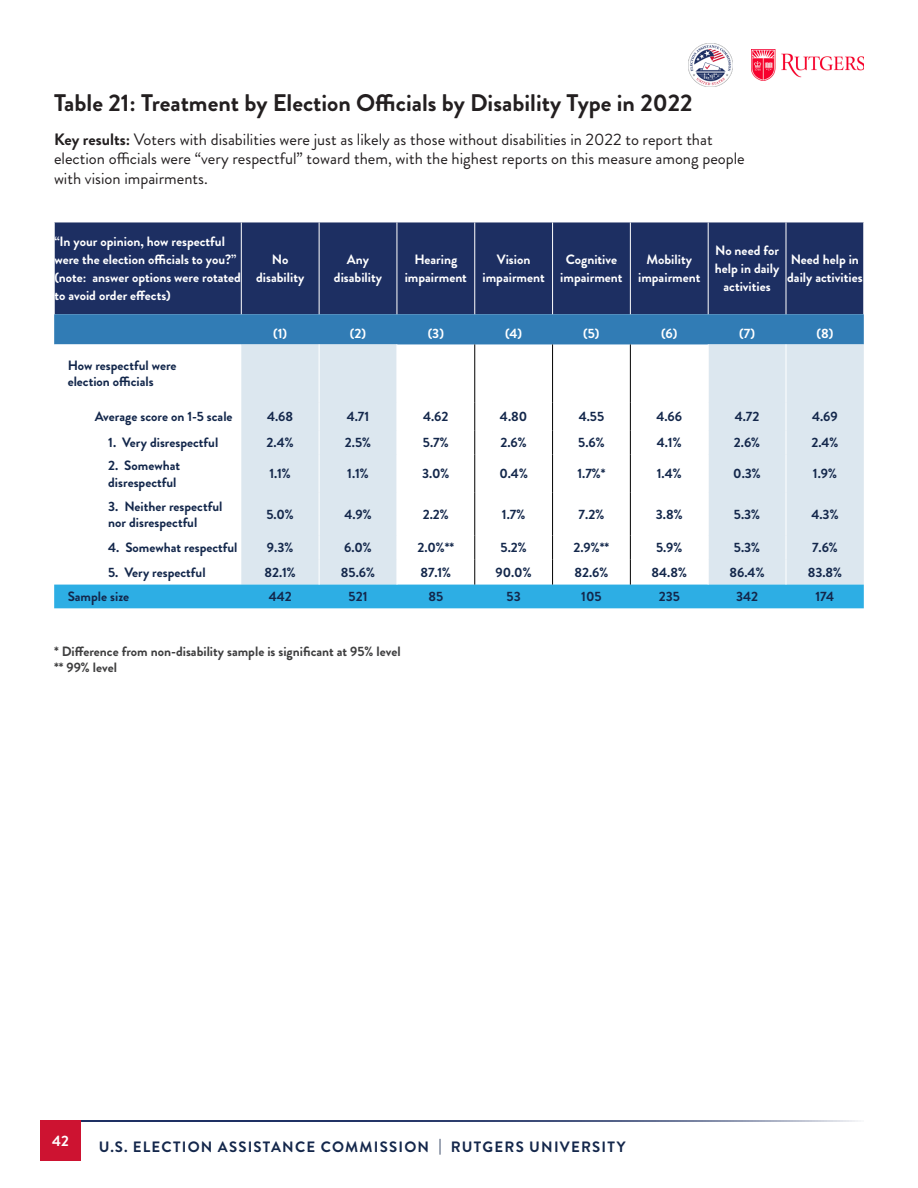
<style>
.page{position:relative;width:918px;height:1188px;background:#fff}
.page>*{position:absolute;margin:0;border:0;box-sizing:border-box;transform-origin:0 0}
.t1{font:700 24px "Brandon Grotesque";color:#231f20}
.Body{font:16.5px/19.8px "Brandon Grotesque";color:#231f20}
.t2{font:700 15px "Brandon Grotesque";letter-spacing:.08em;color:#14274b}
.t3{font:700 15px "Brandon Grotesque";color:#fff}
.t4{font:700 13.5px/16.2px "Brandon Grotesque";color:#13274b}
.t5{font:700 13.5px/18px "Brandon Grotesque";color:#fff;text-align:center}
.t6{font:700 13.5px/16.2px "Brandon Grotesque";color:#3e3e3f}
.s1{font-weight:700}
</style>
<div class="page">
<hr style="left:71px;top:1120px;width:793px;height:2px;background:#1e3063">
<div style="left:40px;top:1120px;width:41px;height:41px;background:#cd1331"></div>
<img style="left:689px;top:44px;width:43px;height:43px">
<img style="left:751px;top:50px;width:113px;height:30px">
<div style="left:55px;top:222px;width:809px;height:92px;background:#1d2f62"></div>
<div style="left:54px;top:314px;width:810px;height:30px;background:#317cb5"></div>
<svg style="left:54px;top:344px;width:187px;height:1px"></svg>
<svg style="left:241px;top:344px;width:623px;height:191px;fill:#e2ebef"></svg>
<hr style="left:241px;top:222px;width:1px;height:92px;background:#fff">
<hr style="left:319px;top:222px;width:1px;height:92px;background:#fff">
<hr style="left:397px;top:222px;width:1px;height:92px;background:#fff">
<hr style="left:474px;top:222px;width:1px;height:92px;background:#fff">
<hr style="left:552px;top:222px;width:1px;height:92px;background:#fff">
<hr style="left:630px;top:222px;width:1px;height:92px;background:#fff">
<hr style="left:708px;top:222px;width:1px;height:92px;background:#fff">
<hr style="left:786px;top:222px;width:1px;height:92px;background:#fff">
<hr style="left:552px;top:344px;width:1px;height:59px;background:#000">
<hr style="left:630px;top:344px;width:1px;height:59px;background:#000">
<svg style="left:552px;top:403px;width:1px;height:52px"></svg>
<svg style="left:630px;top:403px;width:1px;height:52px"></svg>
<hr style="left:552px;top:455px;width:1px;height:38px;background:#000">
<hr style="left:630px;top:455px;width:1px;height:38px;background:#000">
<hr style="left:552px;top:493px;width:1px;height:42px;background:#000">
<hr style="left:630px;top:493px;width:1px;height:42px;background:#000">
<hr style="left:708px;top:344px;width:1px;height:59px;background:#fff">
<svg style="left:708px;top:403px;width:1px;height:52px"></svg>
<hr style="left:708px;top:455px;width:1px;height:38px;background:#fff">
<hr style="left:708px;top:493px;width:1px;height:42px;background:#fff">
<hr style="left:397px;top:344px;width:1px;height:59px;background:#fff">
<svg style="left:397px;top:403px;width:1px;height:52px"></svg>
<hr style="left:397px;top:455px;width:1px;height:38px;background:#fff">
<hr style="left:397px;top:493px;width:1px;height:42px;background:#fff">
<hr style="left:474px;top:344px;width:1px;height:59px;background:#000">
<svg style="left:474px;top:403px;width:1px;height:52px"></svg>
<hr style="left:474px;top:455px;width:1px;height:38px;background:#000">
<hr style="left:474px;top:493px;width:1px;height:42px;background:#000">
<hr style="left:319px;top:344px;width:1px;height:59px;background:#fff">
<svg style="left:319px;top:403px;width:1px;height:52px"></svg>
<hr style="left:319px;top:455px;width:1px;height:38px;background:#fff">
<hr style="left:319px;top:493px;width:1px;height:42px;background:#fff">
<hr style="left:786px;top:344px;width:1px;height:59px;background:#fff">
<svg style="left:786px;top:403px;width:1px;height:52px"></svg>
<hr style="left:786px;top:455px;width:1px;height:38px;background:#fff">
<hr style="left:786px;top:493px;width:1px;height:42px;background:#fff">
<svg style="left:54px;top:535px;width:810px;height:73px"></svg>
<p class="t1" style="left:54px;top:86px;width:640px">Table 21: Treatment by Election Officials by Disability Type in 2022</p>
<p class="Body" style="left:54px;top:129px;width:692px"><span class="s1">Key results:</span> Voters with disabilities were just as likely as those without disabilities in 2022 to report that election officials were “very respectful” toward them, with the highest reports on this measure among people with vision impairments.</p>
<p class="t5" style="left:54px;top:233px;width:188px;text-align:left">“In your opinion, how respectful were the election officials to you?” (note: answer options were rotated to avoid order effects)</p>
<p class="t5" style="left:256px;top:251px;width:50px">No disability</p>
<p class="t5" style="left:334px;top:251px;width:50px">Any disability</p>
<p class="t5" style="left:405px;top:251px;width:64px">Hearing impairment</p>
<p class="t5" style="left:483px;top:251px;width:64px">Vision impairment</p>
<p class="t5" style="left:560px;top:251px;width:64px">Cognitive impairment</p>
<p class="t5" style="left:638px;top:251px;width:64px">Mobility impairment</p>
<p class="t5" style="left:715px;top:242px;width:66px">No need for help in daily activities</p>
<p class="t5" style="left:787px;top:251px;width:77px;text-align:left">Need help in daily activities</p>
<p class="t5" style="left:273px;top:325px;width:16px">(1)</p>
<p class="t5" style="left:350px;top:325px;width:18px">(2)</p>
<p class="t5" style="left:428px;top:325px;width:18px">(3)</p>
<p class="t5" style="left:505px;top:325px;width:19px">(4)</p>
<p class="t5" style="left:583px;top:325px;width:18px">(5)</p>
<p class="t5" style="left:661px;top:325px;width:18px">(6)</p>
<p class="t5" style="left:739px;top:325px;width:17px">(7)</p>
<p class="t5" style="left:816px;top:325px;width:18px">(8)</p>
<p class="t4" style="left:68px;top:358px;width:110px">How respectful were election officials</p>
<p class="t4" style="left:95px;top:409px;width:139px">Average score on 1-5 scale</p>
<p class="t4" style="left:267px;top:409px;width:28px">4.68</p>
<p class="t4" style="left:347px;top:409px;width:24px">4.71</p>
<p class="t4" style="left:423px;top:409px;width:27px">4.62</p>
<p class="t4" style="left:500px;top:409px;width:29px">4.80</p>
<p class="t4" style="left:579px;top:409px;width:27px">4.55</p>
<p class="t4" style="left:656px;top:409px;width:27px">4.66</p>
<p class="t4" style="left:735px;top:409px;width:26px">4.72</p>
<p class="t4" style="left:812px;top:409px;width:27px">4.69</p>
<p class="t4" style="left:108px;top:435px;width:112px">1. Very disrespectful</p>
<p class="t4" style="left:267px;top:435px;width:29px">2.4%</p>
<p class="t4" style="left:345px;top:435px;width:28px">2.5%</p>
<p class="t4" style="left:423px;top:435px;width:27px">5.7%</p>
<p class="t4" style="left:501px;top:435px;width:28px">2.6%</p>
<p class="t4" style="left:578px;top:435px;width:28px">5.6%</p>
<p class="t4" style="left:657px;top:435px;width:26px">4.1%</p>
<p class="t4" style="left:734px;top:435px;width:28px">2.6%</p>
<p class="t4" style="left:811px;top:435px;width:29px">2.4%</p>
<p class="t4" style="left:108px;top:458px;width:73px">2. Somewhat disrespectful</p>
<p class="t4" style="left:269px;top:466px;width:23px">1.1%</p>
<p class="t4" style="left:347px;top:466px;width:23px">1.1%</p>
<p class="t4" style="left:422px;top:466px;width:29px">3.0%</p>
<p class="t4" style="left:499px;top:466px;width:30px">0.4%</p>
<p class="t4" style="left:577px;top:466px;width:30px">1.7%*</p>
<p class="t4" style="left:657px;top:466px;width:26px">1.4%</p>
<p class="t4" style="left:733px;top:466px;width:29px">0.3%</p>
<p class="t4" style="left:813px;top:466px;width:26px">1.9%</p>
<p class="t4" style="left:108px;top:498px;width:116px">3. Neither respectful nor disrespectful</p>
<p class="t4" style="left:266px;top:506px;width:29px">5.0%</p>
<p class="t4" style="left:344px;top:506px;width:29px">4.9%</p>
<p class="t4" style="left:423px;top:506px;width:28px">2.2%</p>
<p class="t4" style="left:502px;top:506px;width:25px">1.7%</p>
<p class="t4" style="left:579px;top:506px;width:27px">7.2%</p>
<p class="t4" style="left:656px;top:506px;width:28px">3.8%</p>
<p class="t4" style="left:734px;top:506px;width:28px">5.3%</p>
<p class="t4" style="left:811px;top:506px;width:29px">4.3%</p>
<p class="t4" style="left:108px;top:540px;width:131px">4. Somewhat respectful</p>
<p class="t4" style="left:267px;top:540px;width:28px">9.3%</p>
<p class="t4" style="left:344px;top:540px;width:29px">6.0%</p>
<p class="t4" style="left:417px;top:540px;width:38px">2.0%**</p>
<p class="t4" style="left:501px;top:540px;width:28px">5.2%</p>
<p class="t4" style="left:574px;top:540px;width:37px">2.9%**</p>
<p class="t4" style="left:656px;top:540px;width:28px">5.9%</p>
<p class="t4" style="left:734px;top:540px;width:28px">5.3%</p>
<p class="t4" style="left:812px;top:540px;width:27px">7.6%</p>
<p class="t4" style="left:108px;top:564px;width:99px">5. Very respectful</p>
<p class="t4" style="left:264px;top:564px;width:33px">82.1%</p>
<p class="t4" style="left:341px;top:564px;width:36px">85.6%</p>
<p class="t4" style="left:420px;top:564px;width:32px">87.1%</p>
<p class="t4" style="left:496px;top:564px;width:38px">90.0%</p>
<p class="t4" style="left:574px;top:564px;width:35px">82.6%</p>
<p class="t4" style="left:652px;top:564px;width:37px">84.8%</p>
<p class="t4" style="left:730px;top:564px;width:37px">86.4%</p>
<p class="t4" style="left:808px;top:564px;width:36px">83.8%</p>
<p class="t4" style="left:68px;top:589px;width:63px">Sample size</p>
<p class="t4" style="left:269px;top:589px;width:25px">442</p>
<p class="t4" style="left:349px;top:589px;width:20px">521</p>
<p class="t4" style="left:428px;top:589px;width:16px">85</p>
<p class="t4" style="left:507px;top:589px;width:16px">53</p>
<p class="t4" style="left:581px;top:589px;width:22px">105</p>
<p class="t4" style="left:659px;top:589px;width:23px">235</p>
<p class="t4" style="left:736px;top:589px;width:24px">342</p>
<p class="t4" style="left:815px;top:589px;width:20px">174</p>
<p class="t6" style="left:54px;top:644px;width:348px">* Difference from non-disability sample is significant at 95% level ** 99% level</p>
<p class="t3" style="left:52px;top:1131px;width:18px">42</p>
<p class="t2" style="left:99px;top:1136px;width:528px">U.S. ELECTION ASSISTANCE COMMISSION | RUTGERS UNIVERSITY</p>
</div>
